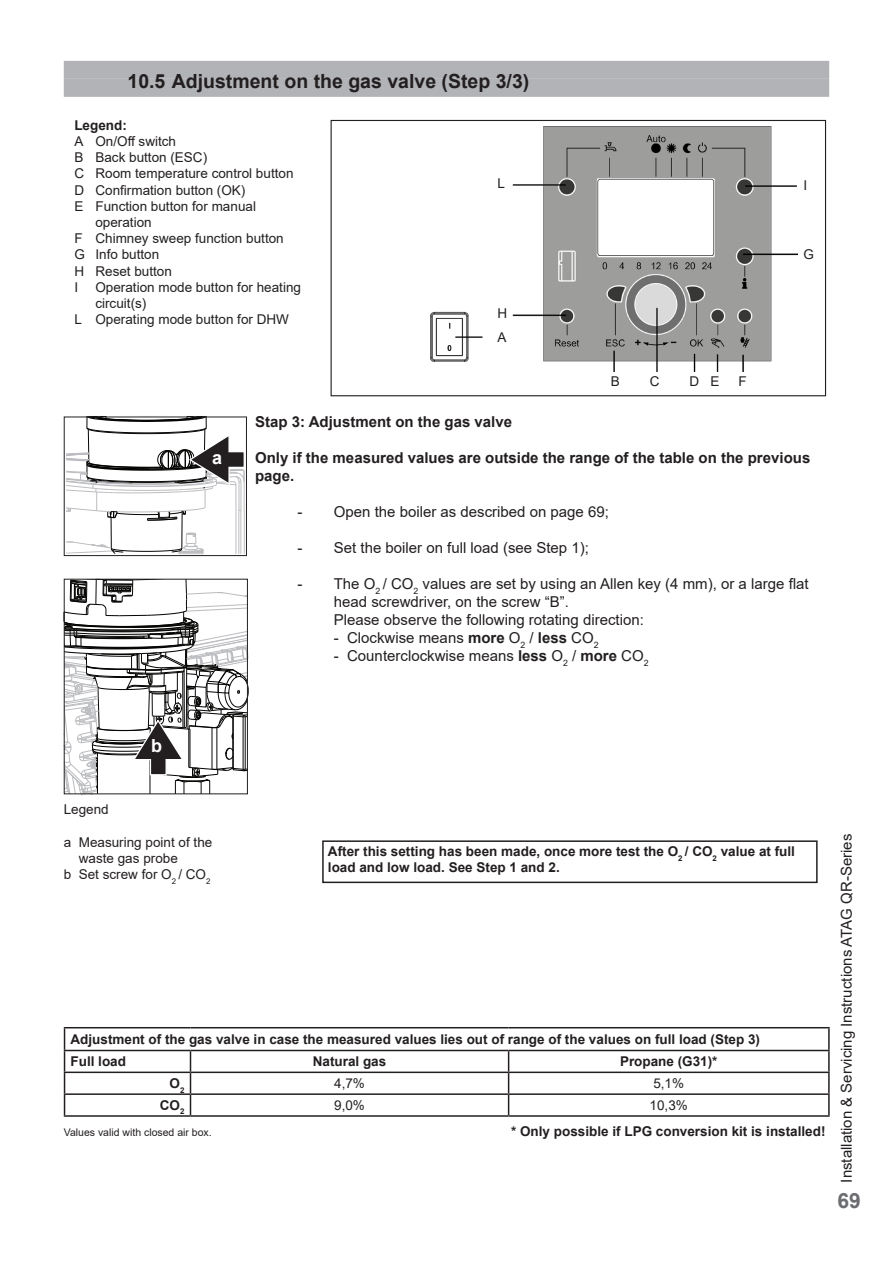
<style>
.page{position:relative;width:893px;height:1263px;background:#fff}
.page>*{position:absolute;margin:0;border:0;box-sizing:border-box;transform-origin:0 0}
.t1{font:700 21px "Arial";color:#6c6d70}
.subkop{font:700 19.5px "Arial";color:#231f20}
.Gewone_tekst_vet_Elc{font:700 18px "Arial";color:#fff}
.Gewone_tekst_opsommi{font:15px "Arial";color:#231f20}
.Sleutel{font:700 15px/18px "Arial";color:#231f20}
.Opsomming_Elco{font:13.5px/16.2px "Arial";color:#231f20}
.Gewone_tekst_vet_Elc-2{font:700 13.5px "Arial";color:#231f20}
.Gewone_tekst_Elco{font:700 13.5px "Arial";color:#231f20}
.Gewone_tekst_Elco-2{font:13.5px/16.2px "Arial";color:#231f20}
.Opsomming_Elco-2{font:700 13.5px "Arial";color:#231f20}
.Gewone_tekst_Elco-3{font:10.5px "Arial";color:#231f20}
.s1{font-weight:700}
</style>
<div class="page">
<div style="left:64px;top:79px;width:765px;height:18px;background:#b2b3b7"></div>
<div style="left:64px;top:61px;width:765px;height:18px;background:#b2b3b7"></div>
<img style="left:431px;top:126px;width:366px;height:246px">
<div style="left:331px;top:120px;width:495px;height:276px;border:1px solid #231f20"></div>
<hr style="left:111px;top:517px;width:1px;height:31px;background:#050504">
<hr style="left:181px;top:511px;width:2px;height:37px;background:#050504">
<hr style="left:236px;top:485px;width:1px;height:69px;background:#bcbdc0">
<hr style="left:238px;top:510px;width:1px;height:44px;background:#bcbdc0">
<hr style="left:240px;top:510px;width:1px;height:44px;background:#bcbdc0">
<hr style="left:244px;top:510px;width:1px;height:44px;background:#bcbdc0">
<svg style="left:67px;top:532px;width:137px;height:21px"></svg>
<div style="left:64px;top:416px;width:183px;height:140px;border:1px solid #231f20"></div>
<svg style="left:66px;top:416px;width:179px;height:105px"></svg>
<div style="left:322px;top:840px;width:496px;height:43px;border:2px solid #231f20"></div>
<svg style="left:63px;top:579px;width:186px;height:216px"></svg>
<hr style="left:64px;top:1027px;width:126px;height:1px;background:#231f20">
<hr style="left:190px;top:1027px;width:319px;height:1px;background:#231f20">
<hr style="left:509px;top:1027px;width:321px;height:1px;background:#231f20">
<hr style="left:828px;top:1028px;width:2px;height:22px;background:#231f20">
<hr style="left:64px;top:1050px;width:126px;height:1px;background:#231f20">
<hr style="left:190px;top:1050px;width:319px;height:1px;background:#231f20">
<hr style="left:509px;top:1050px;width:321px;height:1px;background:#231f20">
<hr style="left:828px;top:1051px;width:2px;height:20px;background:#231f20">
<hr style="left:64px;top:1071px;width:126px;height:2px;background:#231f20">
<hr style="left:190px;top:1071px;width:319px;height:2px;background:#231f20">
<hr style="left:509px;top:1071px;width:321px;height:2px;background:#231f20">
<hr style="left:828px;top:1073px;width:2px;height:20px;background:#231f20">
<hr style="left:64px;top:1093px;width:126px;height:2px;background:#231f20">
<svg style="left:64px;top:1028px;width:1px;height:87px"></svg>
<hr style="left:190px;top:1093px;width:319px;height:2px;background:#231f20">
<svg style="left:190px;top:1051px;width:1px;height:64px"></svg>
<hr style="left:509px;top:1093px;width:321px;height:2px;background:#231f20">
<svg style="left:508px;top:1051px;width:1px;height:64px"></svg>
<hr style="left:828px;top:1095px;width:2px;height:20px;background:#231f20">
<hr style="left:64px;top:1115px;width:126px;height:2px;background:#231f20">
<hr style="left:190px;top:1115px;width:319px;height:2px;background:#231f20">
<hr style="left:509px;top:1115px;width:321px;height:2px;background:#231f20">
<p class="subkop" style="left:128px;top:67px;width:403px">10.5 Adjustment on the gas valve (Step 3/3)</p>
<p class="Gewone_tekst_vet_Elc-2" style="left:74px;top:115px;width:54px">Legend:</p>
<p class="Opsomming_Elco" style="left:74px;top:133px;width:103px">A On/Off switch</p>
<p class="Opsomming_Elco" style="left:74px;top:149px;width:134px">B Back button (ESC)</p>
<p class="Opsomming_Elco" style="left:74px;top:165px;width:221px">C Room temperature control button</p>
<p class="Opsomming_Elco" style="left:74px;top:182px;width:173px">D Confirmation button (OK)</p>
<p class="Opsomming_Elco" style="left:95px;top:198px;width:162px;text-indent:-21px">E Function button for manual operation</p>
<p class="Opsomming_Elco" style="left:74px;top:230px;width:211px">F Chimney sweep function button</p>
<p class="Opsomming_Elco" style="left:74px;top:246px;width:86px">G Info button</p>
<p class="Opsomming_Elco" style="left:74px;top:263px;width:99px">H Reset button</p>
<p class="Opsomming_Elco" style="left:74px;top:279px;width:5px">I</p>
<p class="Opsomming_Elco" style="left:95px;top:279px;width:207px">Operation mode button for heating circuit(s)</p>
<p class="Opsomming_Elco" style="left:74px;top:311px;width:216px">L Operating mode button for DHW</p>
<p class="Gewone_tekst_Elco-2" style="left:497px;top:176px;width:9px">L</p>
<p class="Gewone_tekst_Elco-2" style="left:497px;top:305px;width:11px">H</p>
<p class="Gewone_tekst_Elco-2" style="left:497px;top:329px;width:11px">A</p>
<p class="Gewone_tekst_Elco-2" style="left:611px;top:373px;width:11px">B</p>
<p class="Gewone_tekst_Elco-2" style="left:650px;top:373px;width:11px">C</p>
<p class="Gewone_tekst_Elco-2" style="left:690px;top:373px;width:32px">D E</p>
<p class="Gewone_tekst_Elco-2" style="left:738px;top:373px;width:10px">F</p>
<p class="Gewone_tekst_Elco-2" style="left:804px;top:177px;width:5px">I</p>
<p class="Gewone_tekst_Elco-2" style="left:804px;top:246px;width:12px">G</p>
<p class="Gewone_tekst_vet_Elc" style="left:212px;top:445px;width:12px">a</p>
<p class="Sleutel" style="left:255px;top:413px;width:259px">Stap 3: Adjustment on the gas valve</p>
<p class="Sleutel" style="left:255px;top:449px;width:557px">Only if the measured values are outside the range of the table on the previous page.</p>
<p class="Gewone_tekst_opsommi" style="left:298px;top:502px;width:313px">- Open the boiler as described on page 69;</p>
<p class="Gewone_tekst_opsommi" style="left:298px;top:538px;width:293px">- Set the boiler on full load (see Step 1);</p>
<p class="Gewone_tekst_opsommi" style="left:298px;top:574px;width:512px">- The O<sub>2</sub> / CO<sub>2</sub> values are set by using an Allen key (4 mm), or a large flat</p>
<p class="Gewone_tekst_opsommi" style="left:334px;top:592px;width:237px">head screwdriver, on the screw “B”.</p>
<p class="Gewone_tekst_opsommi" style="left:334px;top:610px;width:312px">Please observe the following rotating direction:</p>
<p class="Gewone_tekst_opsommi" style="left:334px;top:628px;width:266px">- Clockwise means <span class="s1">more</span> O<sub>2</sub> / <span class="s1">less</span> CO<sub>2</sub></p>
<p class="Gewone_tekst_opsommi" style="left:334px;top:646px;width:316px">- Counterclockwise means <span class="s1">less</span> O<sub>2</sub> / <span class="s1">more</span> CO<sub>2</sub></p>
<p class="Gewone_tekst_vet_Elc" style="left:151px;top:733px;width:12px">b</p>
<p class="Gewone_tekst_Elco-2" style="left:64px;top:801px;width:47px">Legend</p>
<p class="Gewone_tekst_Elco-2" style="left:79px;top:834px;width:135px;text-indent:-15px">a Measuring point of the waste gas probe</p>
<p class="Gewone_tekst_Elco-2" style="left:64px;top:866px;width:148px">b Set screw for O<sub>2</sub> / CO<sub>2</sub></p>
<p class="Gewone_tekst_Elco" style="left:328px;top:842px;width:469px">After this setting has been made, once more test the O<sub>2</sub> / CO<sub>2</sub> value at full</p>
<p class="Gewone_tekst_Elco" style="left:328px;top:858px;width:233px">load and low load. See Step 1 and 2.</p>
<p class="Gewone_tekst_vet_Elc-2" style="left:71px;top:1029px;width:691px">Adjustment of the gas valve in case the measured values lies out of range of the values on full load (Step 3)</p>
<p class="Opsomming_Elco-2" style="left:71px;top:1052px;width:57px">Full load</p>
<p class="Opsomming_Elco-2" style="left:313px;top:1052px;width:75px">Natural gas</p>
<p class="Opsomming_Elco-2" style="left:620px;top:1052px;width:99px">Propane (G31)*</p>
<p class="Opsomming_Elco-2" style="left:170px;top:1074px;width:16px">O<sub>2</sub></p>
<p class="Opsomming_Elco" style="left:334px;top:1075px;width:32px">4,7%</p>
<p class="Opsomming_Elco" style="left:653px;top:1075px;width:32px">5,1%</p>
<p class="Opsomming_Elco-2" style="left:160px;top:1096px;width:26px">CO<sub>2</sub></p>
<p class="Opsomming_Elco" style="left:334px;top:1097px;width:32px">9,0%</p>
<p class="Opsomming_Elco" style="left:650px;top:1097px;width:40px">10,3%</p>
<p class="Gewone_tekst_Elco-3" style="left:64px;top:1125px;width:150px">Values valid with closed air box.</p>
<p class="Gewone_tekst_vet_Elc-2" style="left:511px;top:1121px;width:316px">* Only possible if LPG conversion kit is installed!</p>
<p class="Gewone_tekst_opsommi" style="left:836px;top:1182px;width:350px;rotate:-90deg">Installation &amp; Servicing Instructions ATAG QR-Series</p>
<h1 class="t1" style="left:837px;top:1186px;width:25px">69</h1>
</div>
